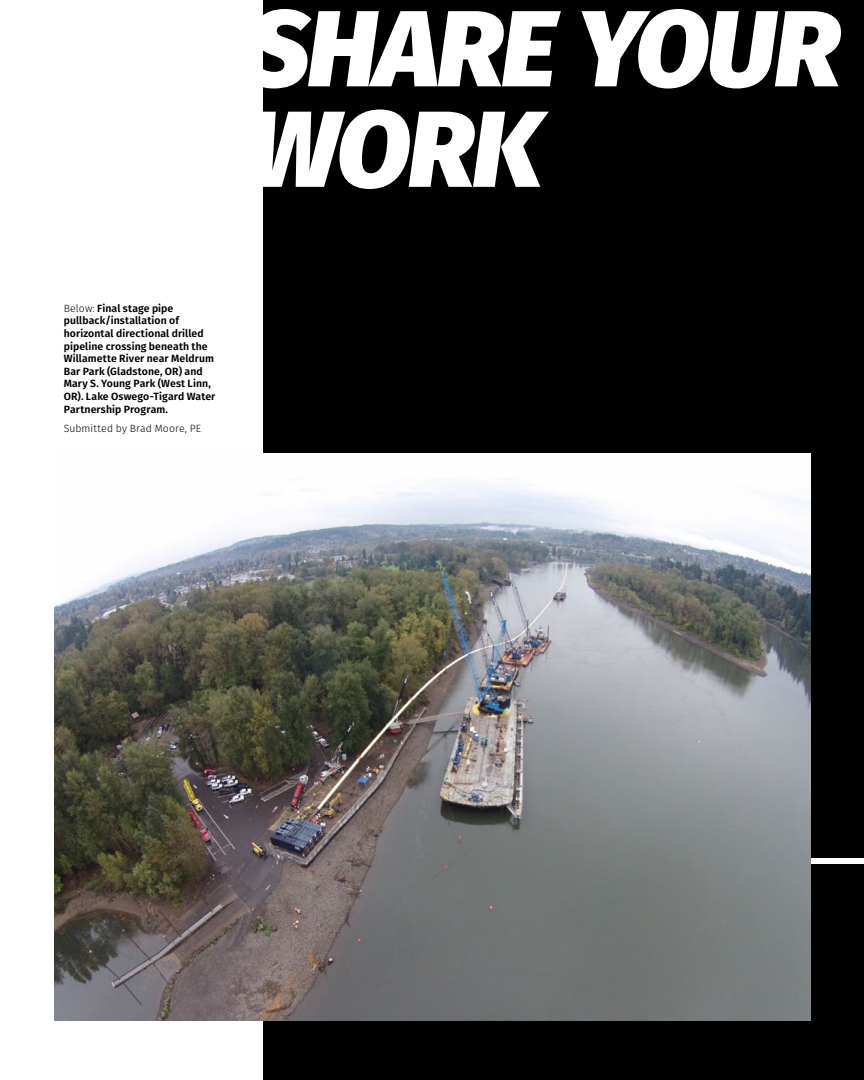
<style>
.page{position:relative;width:864px;height:1080px;background:#fff}
.page>*{position:absolute;margin:0;border:0;box-sizing:border-box;transform-origin:0 0}
.t1{font:italic 800 108px/100.5px "Fira Sans";letter-spacing:-.02em;color:#fff}
.t2{font:600 10.5px/12.6px "Fira Sans";letter-spacing:.01em;color:#000}
.t3{font:300 10.5px "Fira Sans";letter-spacing:.015em;color:#000}
.s1{font-weight:300}
</style>
<div class="page">
<div style="left:264px;top:0;width:600px;height:1080px;background:#000"></div>
<div style="left:287px;top:858px;width:577px;height:6px;background:#fff"></div>
<img style="left:54px;top:454px;width:756px;height:567px">
<h1 class="t1" style="left:248px;top:-12px;width:594px">SHARE YOUR<br>WORK</h1>
<p class="t2" style="left:64px;top:301px;width:153px"><span class="s1">Below:</span> Final stage pipe pullback/installation of horizontal directional drilled pipeline crossing beneath the<br>Willamette River near Meldrum<br>Bar Park (Gladstone, OR) and<br>Mary S. Young Park (West Linn,<br>OR). Lake Oswego-Tigard Water<br>Partnership Program.</p>
<p class="t3" style="left:64px;top:421px;width:139px">Submitted by Brad Moore, PE</p>
</div>
